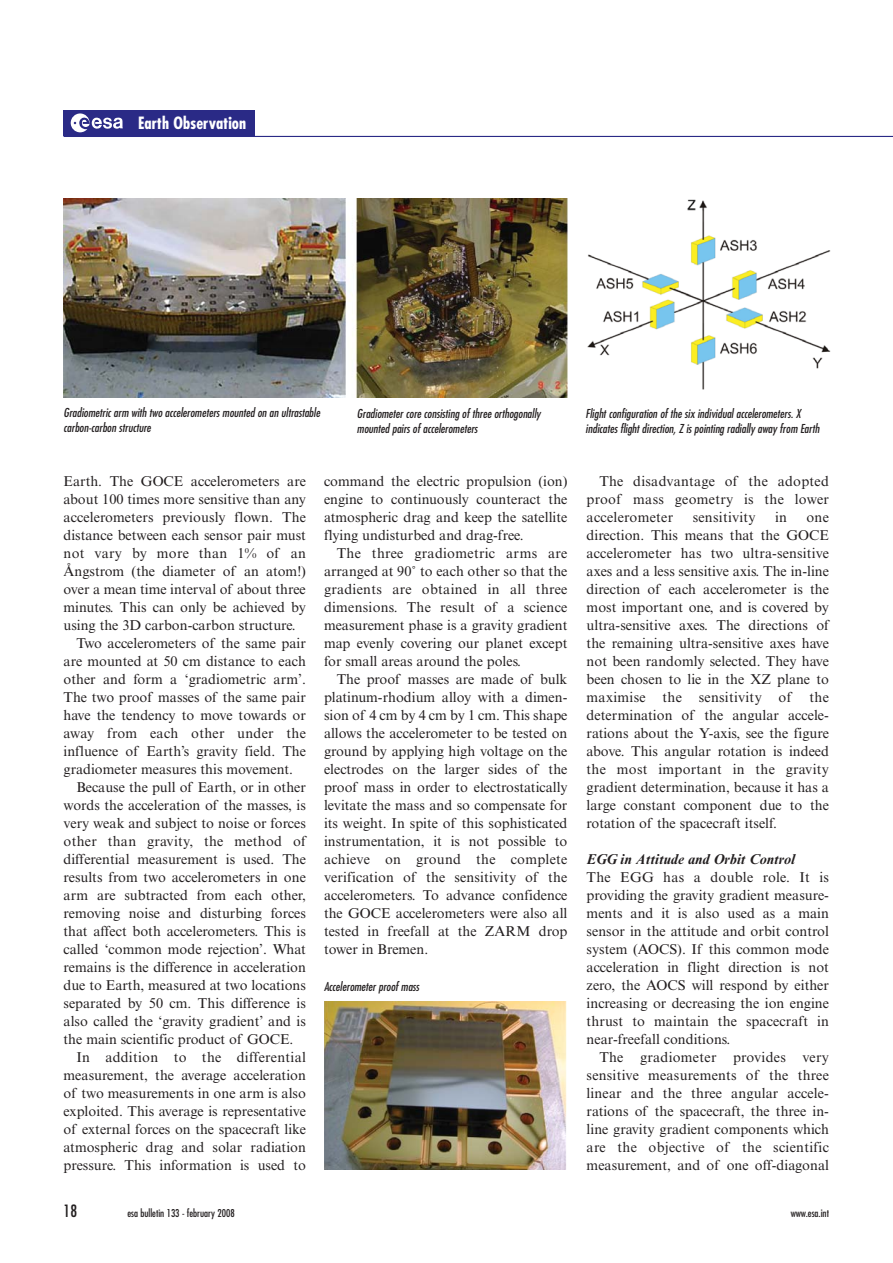
<style>
.page{position:relative;width:893px;height:1263px;background:#fff}
.page>*{position:absolute;margin:0;border:0;box-sizing:border-box;transform-origin:0 0}
.t1{font:700 condensed 16.5px "Futura Std";color:#fff}
.t2{font:condensed 16.5px "Futura Std";color:#231f20}
.t3{font:14.25px/18px "Times New Roman MT Std";color:#231f20;text-align:justify}
.t4{font:14.25px "Times New Roman MT Std";letter-spacing:.02em;color:#231f20}
.t5{font:italic 700 14.25px "Times New Roman MT Std";color:#231f20}
.t6{font:italic condensed 12px/15px "Futura Std";color:#231f20}
.t7{font:condensed 10.5px "Futura Std";color:#231f20}
</style>
<div class="page">
<div style="left:64px;top:110px;width:191px;height:26px;background:#2a2a86"></div>
<svg style="left:71px;top:113px;width:52px;height:19px"></svg>
<hr style="left:64px;top:136px;width:829px;height:1px;background:#2a2a86">
<img style="left:64px;top:199px;width:504px;height:198px">
<img style="left:324px;top:1002px;width:243px;height:168px">
<img style="left:587px;top:199px;width:244px;height:191px">
<p class="t1" style="left:138px;top:115px;width:109px">Earth Observation</p>
<p class="t6" style="left:64px;top:406px;width:258px">Gradiometric arm with two accelerometers mounted on an ultrastable carbon-carbon structure</p>
<p class="t6" style="left:357px;top:406px;width:185px">Gradiometer core consisting of three orthogonally mounted pairs of accelerometers</p>
<p class="t6" style="left:586px;top:406px;width:235px">Flight configuration of the six individual accelerometers. X indicates flight direction, Z is pointing radially away from Earth</p>
<p class="t3" style="left:64px;top:474px;width:244px">Earth. The GOCE accelerometers are</p>
<p class="t3" style="left:64px;top:492px;width:244px">about 100 times more sensitive than any</p>
<p class="t3" style="left:64px;top:510px;width:244px">accelerometers previously flown. The</p>
<p class="t3" style="left:64px;top:528px;width:244px">distance between each sensor pair must</p>
<p class="t4" style="left:64px;top:548px;width:244px">not vary by more than 1% of an</p>
<p class="t3" style="left:64px;top:564px;width:244px">Ångstrom (the diameter of an atom!)</p>
<p class="t3" style="left:64px;top:582px;width:244px">over a mean time interval of about three</p>
<p class="t3" style="left:64px;top:600px;width:244px">minutes. This can only be achieved by</p>
<p class="t3" style="left:64px;top:618px;width:234px">using the 3D carbon-carbon structure.</p>
<p class="t3" style="left:76px;top:636px;width:231px">Two accelerometers of the same pair</p>
<p class="t3" style="left:64px;top:654px;width:244px">are mounted at 50 cm distance to each</p>
<p class="t3" style="left:64px;top:672px;width:244px">other and form a ‘gradiometric arm’.</p>
<p class="t3" style="left:64px;top:690px;width:244px">The two proof masses of the same pair</p>
<p class="t3" style="left:64px;top:708px;width:244px">have the tendency to move towards or</p>
<p class="t4" style="left:64px;top:728px;width:244px">away from each other under the</p>
<p class="t3" style="left:64px;top:744px;width:244px">influence of Earth’s gravity field. The</p>
<p class="t3" style="left:64px;top:762px;width:231px">gradiometer measures this movement.</p>
<p class="t3" style="left:76px;top:780px;width:231px">Because the pull of Earth, or in other</p>
<p class="t3" style="left:64px;top:798px;width:244px">words the acceleration of the masses, is</p>
<p class="t3" style="left:64px;top:816px;width:244px">very weak and subject to noise or forces</p>
<p class="t4" style="left:64px;top:836px;width:244px">other than gravity, the method of</p>
<p class="t3" style="left:64px;top:852px;width:244px">differential measurement is used. The</p>
<p class="t3" style="left:64px;top:870px;width:244px">results from two accelerometers in one</p>
<p class="t3" style="left:64px;top:888px;width:244px">arm are subtracted from each other,</p>
<p class="t3" style="left:64px;top:906px;width:244px">removing noise and disturbing forces</p>
<p class="t3" style="left:64px;top:924px;width:244px">that affect both accelerometers. This is</p>
<p class="t3" style="left:64px;top:942px;width:244px">called ‘common mode rejection’. What</p>
<p class="t3" style="left:64px;top:960px;width:244px">remains is the difference in acceleration</p>
<p class="t3" style="left:64px;top:978px;width:244px">due to Earth, measured at two locations</p>
<p class="t3" style="left:64px;top:996px;width:244px">separated by 50 cm. This difference is</p>
<p class="t3" style="left:64px;top:1014px;width:244px">also called the ‘gravity gradient’ and is</p>
<p class="t3" style="left:64px;top:1032px;width:231px">the main scientific product of GOCE.</p>
<p class="t4" style="left:76px;top:1052px;width:231px">In addition to the differential</p>
<p class="t3" style="left:64px;top:1068px;width:244px">measurement, the average acceleration</p>
<p class="t3" style="left:64px;top:1086px;width:244px">of two measurements in one arm is also</p>
<p class="t3" style="left:64px;top:1104px;width:244px">exploited. This average is representative</p>
<p class="t3" style="left:64px;top:1122px;width:244px">of external forces on the spacecraft like</p>
<p class="t3" style="left:64px;top:1140px;width:244px">atmospheric drag and solar radiation</p>
<p class="t3" style="left:64px;top:1158px;width:244px">pressure. This information is used to</p>
<p class="t3" style="left:324px;top:474px;width:245px">command the electric propulsion (ion) engine to continuously counteract the atmospheric drag and keep the satellite flying undisturbed and drag-free.</p>
<p class="t3" style="left:324px;top:546px;width:245px;text-indent:13px">The three gradiometric arms are arranged at 90˚ to each other so that the gradients are obtained in all three dimensions. The result of a science measurement phase is a gravity gradient map evenly covering our planet except for small areas around the poles.</p>
<p class="t3" style="left:324px;top:672px;width:245px;text-indent:13px">The proof masses are made of bulk platinum-rhodium alloy with a dimen&shy;sion of 4 cm by 4 cm by 1 cm. This shape allows the accelerometer to be tested on ground by applying high voltage on the electrodes on the larger sides of the proof mass in order to electrostatically levitate the mass and so compensate for its weight. In spite of this sophisticated instrumentation, it is not possible to achieve on ground the complete verification of the sensitivity of the accelerometers. To advance confidence the GOCE accelerometers were also all tested in freefall at the ZARM drop tower in Bremen.</p>
<p class="t6" style="left:324px;top:980px;width:97px">Accelerometer proof mass</p>
<p class="t3" style="left:587px;top:474px;width:244px;text-indent:13px">The disadvantage of the adopted proof mass geometry is the lower accelerometer</p>
<p class="t4" style="left:693px;top:512px;width:65px">sensitivity</p>
<p class="t3" style="left:775px;top:510px;width:14px">in</p>
<p class="t3" style="left:587px;top:510px;width:244px;text-indent:220px">one direction. This means that the GOCE accelerometer has two ultra-sensitive axes and a less sensitive axis. The in-line direction of each accelerometer is the most important one, and is covered by ultra-sensitive axes. The directions of the remaining ultra-sensitive axes have not been randomly selected. They have been chosen to lie in the XZ plane to maximise the sensitivity of</p>
<p class="t3" style="left:587px;top:690px;width:244px;text-indent:223px">the determination of the angular accele&shy;rations about the Y-axis, see the figure above. This angular rotation is indeed the most important in the gravity gradient determination, because it has a large constant component due to the rotation of the spacecraft itself.</p>
<p class="t5" style="left:587px;top:854px;width:210px">EGG in Attitude and Orbit Control</p>
<p class="t3" style="left:587px;top:870px;width:244px">The EGG has a double role. It is providing the gravity gradient measure&shy;ments and it is also used as a main sensor in the attitude and orbit control system (AOCS). If this common mode acceleration in flight direction is not zero, the AOCS will respond by either increasing or decreasing the ion engine thrust to maintain the spacecraft in near-freefall conditions.</p>
<p class="t3" style="left:587px;top:1050px;width:244px;text-indent:13px">The gradiometer provides very sensitive measurements of the three linear and the three angular accele&shy;rations of the spacecraft, the three in&shy;line gravity gradient components which are the objective of the scientific measurement, and of one off-diagonal</p>
<p class="t2" style="left:64px;top:1203px;width:15px">18</p>
<p class="t7" style="left:127px;top:1209px;width:109px">esa bulletin 133 - february 2008</p>
<p class="t7" style="left:791px;top:1208px;width:40px">www.esa.int</p>
</div>
